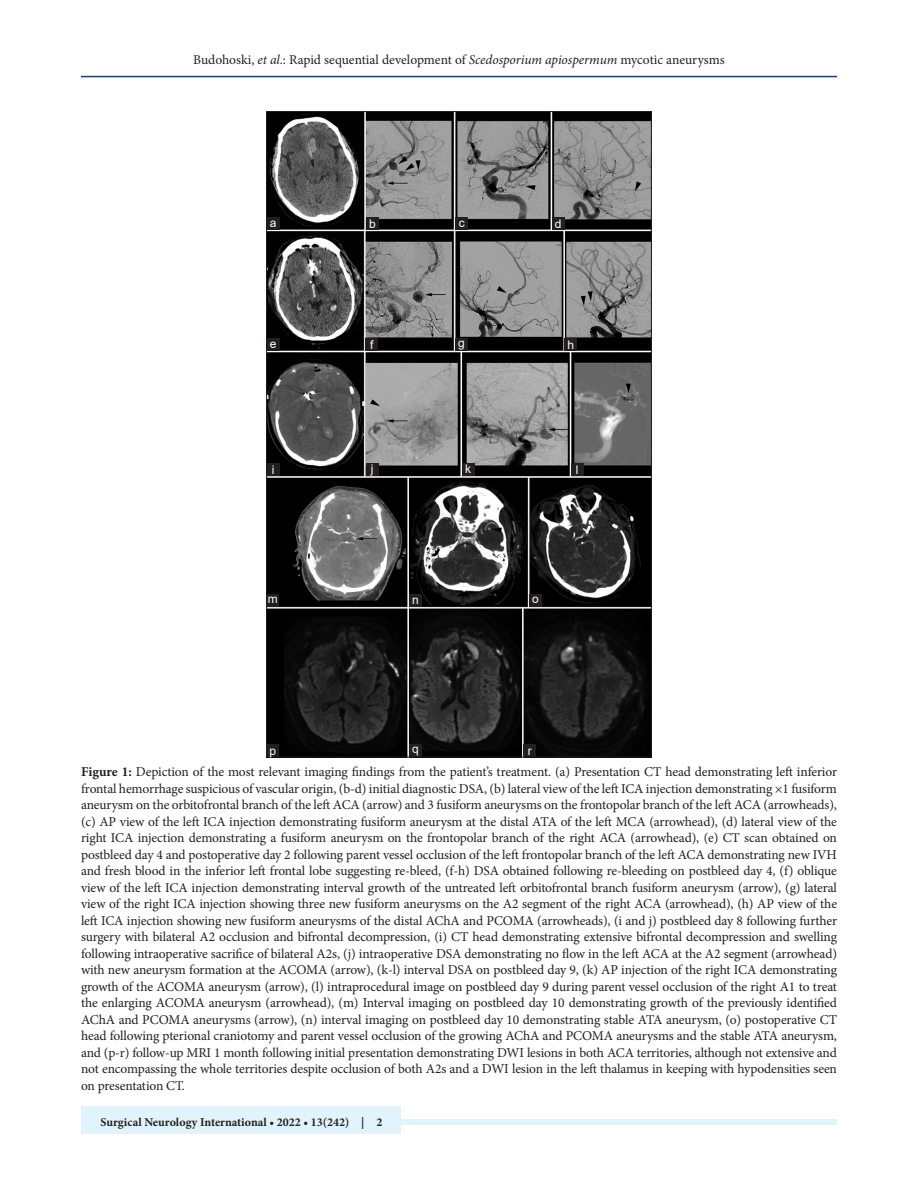
<style>
.page{position:relative;width:918px;height:1188px;background:#fff}
.page>*{position:absolute;margin:0;border:0;box-sizing:border-box;transform-origin:0 0}
.FGC{font:13.5px/16.5px "Minion Pro";letter-spacing:-.01em;color:#231f20;text-align:justify}
.JF{font:700 12px "Minion Pro";color:#231f20}
.LABEL{font:12px "Arial";color:#fff}
.s1{font-style:italic}
.s2{font-weight:700}
</style>
<div class="page">
<hr style="left:81px;top:76px;width:756px;height:1px;background:#164077">
<div style="left:81px;top:1119px;width:756px;height:6px;background:#e1f4fc"></div>
<div style="left:81px;top:1106px;width:319px;height:28px;background:#e1f4fc"></div>
<img style="left:268px;top:113px;width:382px;height:642px">
<div style="left:552px;top:217px;width:13px;height:13px;background:#231f20"></div>
<div style="left:564px;top:338px;width:13px;height:13px;background:#231f20"></div>
<div style="left:455px;top:338px;width:13px;height:13px;background:#231f20"></div>
<div style="left:366px;top:338px;width:12px;height:13px;background:#231f20"></div>
<div style="left:267px;top:338px;width:13px;height:13px;background:#231f20"></div>
<div style="left:267px;top:217px;width:13px;height:13px;background:#231f20"></div>
<div style="left:455px;top:217px;width:13px;height:13px;background:#231f20"></div>
<div style="left:366px;top:217px;width:13px;height:13px;background:#231f20"></div>
<div style="left:267px;top:463px;width:12px;height:13px;background:#231f20"></div>
<div style="left:366px;top:463px;width:12px;height:13px;background:#231f20"></div>
<div style="left:409px;top:594px;width:13px;height:12px;background:#231f20"></div>
<div style="left:523px;top:744px;width:13px;height:13px;background:#231f20"></div>
<div style="left:409px;top:744px;width:13px;height:13px;background:#231f20"></div>
<div style="left:267px;top:744px;width:12px;height:13px;background:#231f20"></div>
<div style="left:529px;top:594px;width:13px;height:12px;background:#231f20"></div>
<div style="left:462px;top:463px;width:13px;height:13px;background:#231f20"></div>
<div style="left:267px;top:594px;width:12px;height:13px;background:#231f20"></div>
<div style="left:571px;top:463px;width:13px;height:13px;background:#231f20"></div>
<p class="FGC" style="left:193px;top:51px;width:533px">Budohoski, <span class="s1">et al</span>.: Rapid sequential development of <span class="s1">Scedosporium apiospermum</span> mycotic aneurysms</p>
<p class="LABEL" style="left:270px;top:214px;width:8px">a</p>
<p class="LABEL" style="left:369px;top:215px;width:8px">b</p>
<p class="LABEL" style="left:459px;top:214px;width:7px">c</p>
<p class="LABEL" style="left:555px;top:215px;width:8px">d</p>
<p class="LABEL" style="left:270px;top:335px;width:8px">e</p>
<p class="LABEL" style="left:370px;top:337px;width:5px">f</p>
<p class="LABEL" style="left:458px;top:334px;width:8px">g</p>
<p class="LABEL" style="left:567px;top:336px;width:8px">h</p>
<p class="LABEL" style="left:272px;top:461px;width:4px">i</p>
<p class="LABEL" style="left:371px;top:460px;width:4px">j</p>
<p class="LABEL" style="left:465px;top:460px;width:7px">k</p>
<p class="LABEL" style="left:268px;top:591px;width:11px">m</p>
<p class="LABEL" style="left:412px;top:592px;width:8px">n</p>
<p class="LABEL" style="left:576px;top:461px;width:4px">l</p>
<p class="LABEL" style="left:532px;top:591px;width:8px">o</p>
<p class="LABEL" style="left:270px;top:743px;width:8px">p</p>
<p class="LABEL" style="left:412px;top:740px;width:8px">q</p>
<p class="LABEL" style="left:528px;top:742px;width:5px">r</p>
<p class="FGC" style="left:81px;top:764px;width:758px"><span class="s2">Figure 1:</span> Depiction of the most relevant imaging findings from the patient’s treatment. (a) Presentation CT head demonstrating left inferior frontal hemorrhage suspicious of vascular origin, (b-d) initial diagnostic DSA, (b) lateral view of the left ICA injection demonstrating ×1 fusiform aneurysm on the orbitofrontal branch of the left ACA (arrow) and 3 fusiform aneurysms on the frontopolar branch of the left ACA (arrowheads), (c) AP view of the left ICA injection demonstrating fusiform aneurysm at the distal ATA of the left MCA (arrowhead), (d) lateral view of the right ICA injection demonstrating a fusiform aneurysm on the frontopolar branch of the right ACA (arrowhead), (e) CT scan obtained on postbleed day 4 and postoperative day 2 following parent vessel occlusion of the left frontopolar branch of the left ACA demonstrating new IVH and fresh blood in the inferior left frontal lobe suggesting re-bleed, (f-h) DSA obtained following re-bleeding on postbleed day 4, (f) oblique view of the left ICA injection demonstrating interval growth of the untreated left orbitofrontal branch fusiform aneurysm (arrow), (g) lateral view of the right ICA injection showing three new fusiform aneurysms on the A2 segment of the right ACA (arrowhead), (h) AP view of the left ICA injection showing new fusiform aneurysms of the distal AChA and PCOMA (arrowheads), (i and j) postbleed day 8 following further surgery with bilateral A2 occlusion and bifrontal decompression, (i) CT head demonstrating extensive bifrontal decompression and swelling following intraoperative sacrifice of bilateral A2s, (j) intraoperative DSA demonstrating no flow in the left ACA at the A2 segment (arrowhead) with new aneurysm formation at the ACOMA (arrow), (k-l) interval DSA on postbleed day 9, (k) AP injection of the right ICA demonstrating growth of the ACOMA aneurysm (arrow), (l) intraprocedural image on postbleed day 9 during parent vessel occlusion of the right A1 to treat the enlarging ACOMA aneurysm (arrowhead), (m) Interval imaging on postbleed day 10 demonstrating growth of the previously identified AChA and PCOMA aneurysms (arrow), (n) interval imaging on postbleed day 10 demonstrating stable ATA aneurysm, (o) postoperative CT head following pterional craniotomy and parent vessel occlusion of the growing AChA and PCOMA aneurysms and the stable ATA aneurysm, and (p-r) follow-up MRI 1 month following initial presentation demonstrating DWI lesions in both ACA territories, although not extensive and not encompassing the whole territories despite occlusion of both A2s and a DWI lesion in the left thalamus in keeping with hypodensities seen on presentation CT.</p>
<p class="JF" style="left:100px;top:1113px;width:284px">Surgical Neurology International • 2022 • 13(242) | 2</p>
</div>
